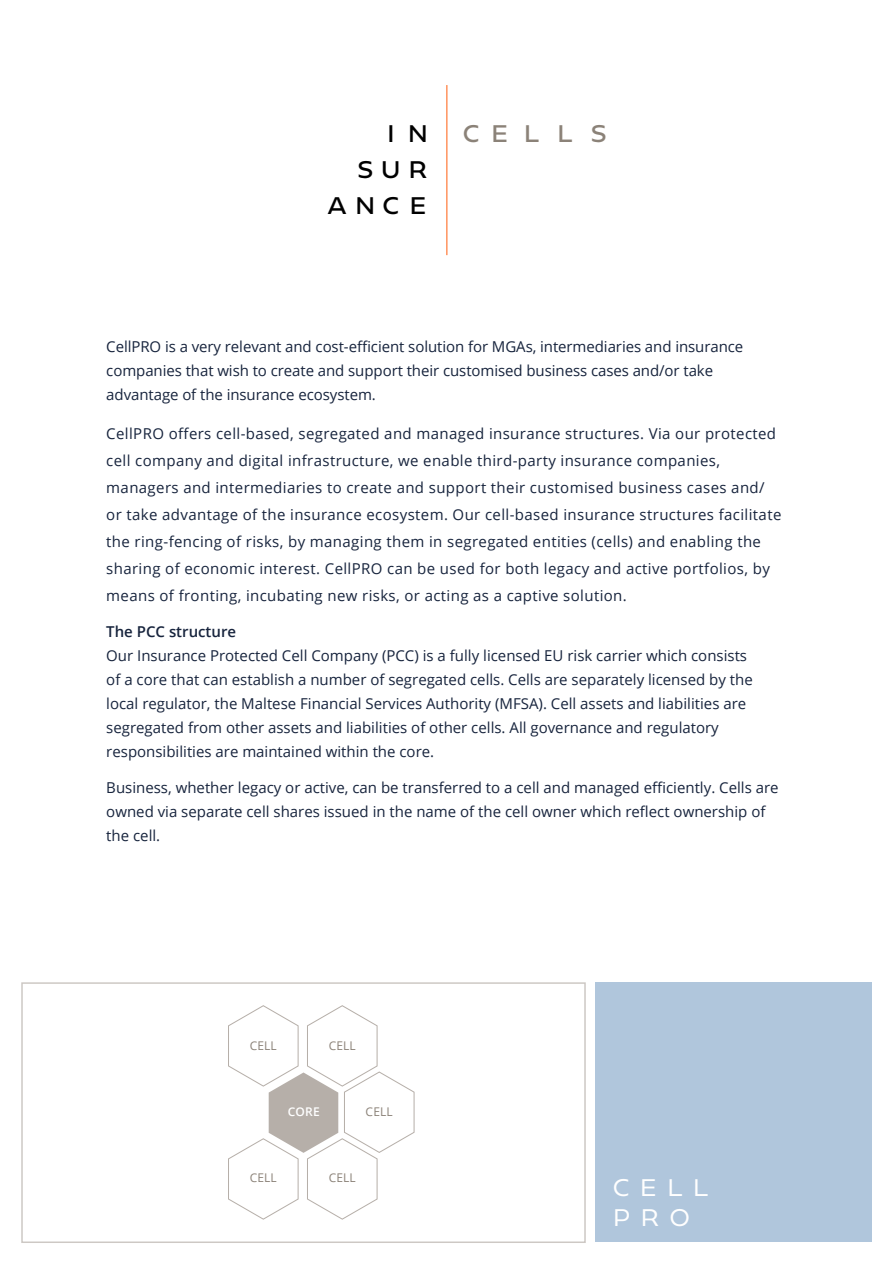
<style>
.page{position:relative;width:893px;height:1263px;background:#fff}
.page>*{position:absolute;margin:0;border:0;box-sizing:border-box;transform-origin:0 0}
.t1{font:21px/36px "Geometrica";letter-spacing:.36em;color:#000;text-align:right}
.t2{font:21px/30px "Geometrica";letter-spacing:.5em;color:#fff}
.t3{font:21px "Geometrica";letter-spacing:.805em;color:#8b8278}
.t4{font:15px/24px "Open Sans";color:#17243d}
.t5{font:15px/27px "Open Sans";letter-spacing:.025em;color:#17243d}
.t6{font:600 15px "Open Sans";color:#17243d}
.t7{font:12px "Open Sans";letter-spacing:.01em;color:#8b8278}
.t8{font:600 12px "Open Sans";color:#fff}
</style>
<div class="page">
<div style="left:21px;top:982px;width:565px;height:261px;border:2px solid #cdc8c4"></div>
<hr style="left:446px;top:85px;width:1px;height:170px;background:#ff864a">
<svg style="left:228px;top:1005px;width:187px;height:215px"></svg>
<div style="left:595px;top:982px;width:276px;height:259px;background:#b0c6dc"></div>
<h1 class="t1" style="left:328px;top:116px;width:102px">I N<br>SUR<br>ANCE</h1>
<h1 class="t3" style="left:463px;top:119px;width:145px">CELLS</h1>
<p class="t4" style="left:106px;top:334px;width:638px">CellPRO is a very relevant and cost-efficient solution for MGAs, intermediaries and insurance companies that wish to create and support their customised business cases and/or take advantage of the insurance ecosystem.</p>
<p class="t5" style="left:106px;top:419px;width:677px">CellPRO offers cell-based, segregated and managed insurance structures. Via our protected cell company and digital infrastructure, we enable third-party insurance companies, managers and intermediaries to create and support their customised business cases and/ or take advantage of the insurance ecosystem. Our cell-based insurance structures facilitate the ring-fencing of risks, by managing them in segregated entities (cells) and enabling the sharing of economic interest. CellPRO can be used for both legacy and active portfolios, by means of fronting, incubating new risks, or acting as a captive solution.</p>
<p class="t6" style="left:106px;top:621px;width:131px">The PCC structure</p>
<p class="t4" style="left:106px;top:643px;width:648px">Our Insurance Protected Cell Company (PCC) is a fully licensed EU risk carrier which consists of a core that can establish a number of segregated cells. Cells are separately licensed by the local regulator, the Maltese Financial Services Authority (MFSA). Cell assets and liabilities are segregated from other assets and liabilities of other cells. All governance and regulatory responsibilities are maintained within the core.</p>
<p class="t4" style="left:106px;top:775px;width:674px">Business, whether legacy or active, can be transferred to a cell and managed efficiently. Cells are owned via separate cell shares issued in the name of the cell owner which reflect ownership of the cell.</p>
<p class="t7" style="left:250px;top:1037px;width:29px">CELL</p>
<p class="t7" style="left:329px;top:1037px;width:29px">CELL</p>
<p class="t8" style="left:288px;top:1104px;width:33px">CORE</p>
<p class="t7" style="left:366px;top:1103px;width:29px">CELL</p>
<p class="t7" style="left:250px;top:1170px;width:29px">CELL</p>
<p class="t7" style="left:329px;top:1170px;width:29px">CELL</p>
<h1 class="t2" style="left:613px;top:1172px;width:97px">CELL<br>PRO</h1>
</div>
